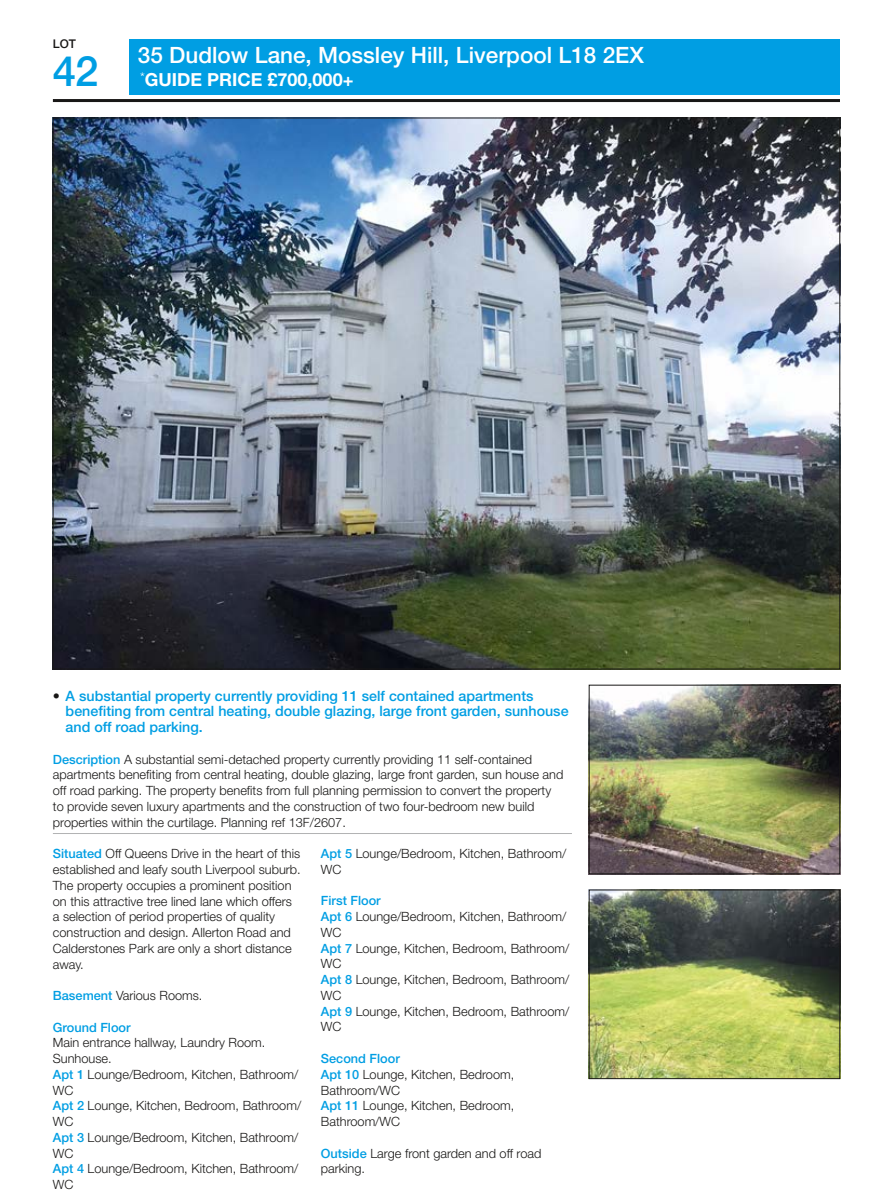
<style>
.page{position:relative;width:870px;height:1196px;background:#fff}
.page>*{position:absolute;margin:0;border:0;box-sizing:border-box;transform-origin:0 0}
.t1{font:500 42px "Helvetica Neue LT Std";color:#009ee3}
.t2{font:500 22.5px "Helvetica Neue LT Std";color:#fff}
.t3{font:700 18px "Helvetica Neue LT Std";color:#fff}
.t4{font:500 14.25px/15.8px "Helvetica Neue LT Std";color:#009ee3}
.t5{font:300 12.75px/15.8px "Helvetica Neue LT Std";color:#181716}
.t6{font:500 12.75px "Helvetica Neue LT Std";color:#009ee3}
.t7{font:500 12px "Helvetica Neue LT Std";color:#181716}
.s1{color:#181716}
.s2{font-weight:500;color:#009ee3}
</style>
<div class="page">
<div style="left:129px;top:39px;width:710px;height:56px;background:#009ee3"></div>
<hr style="left:53px;top:99px;width:786px;height:3px;background:#181716">
<img style="left:55px;top:120px;width:782px;height:547px">
<hr style="left:53px;top:833px;width:519px;height:1px;background:#b1b2b3">
<img style="left:591px;top:892px;width:246px;height:185px">
<div style="left:589px;top:890px;width:250px;height:189px;border:1px solid #181716"></div>
<img style="left:591px;top:687px;width:246px;height:185px">
<div style="left:589px;top:685px;width:250px;height:189px;border:1px solid #181716"></div>
<p class="t7" style="left:53px;top:36px;width:25px">LOT</p>
<h1 class="t1" style="left:53px;top:46px;width:47px">42</h1>
<h2 class="t2" style="left:138px;top:41px;width:507px">35 Dudlow Lane, Mossley Hill, Liverpool L18 2EX</h2>
<h3 class="t3" style="left:140px;top:69px;width:215px"><sup>*</sup>GUIDE PRICE £700,000+</h3>
<p class="t4" style="left:66px;top:687px;width:504px;text-indent:-13px"><span class="s1">•</span> A substantial property currently providing 11 self contained apartments benefiting from central heating, double glazing, large front garden, sunhouse and off road parking.</p>
<p class="t5" style="left:53px;top:751px;width:512px"><span class="s2">Description</span> A substantial semi-detached property currently providing 11 self-contained apartments benefiting from central heating, double glazing, large front garden, sun house and off road parking. The property benefits from full planning permission to convert the property to provide seven luxury apartments and the construction of two four-bedroom new build properties within the curtilage. Planning ref 13F/2607.</p>
<p class="t5" style="left:53px;top:845px;width:249px"><span class="s2">Situated</span> Off Queens Drive in the heart of this established and leafy south Liverpool suburb.<br>The property occupies a prominent position on this attractive tree lined lane which offers a selection of period properties of quality construction and design. Allerton Road and Calderstones Park are only a short distance away.</p>
<p class="t5" style="left:53px;top:987px;width:151px"><span class="s2">Basement</span> Various Rooms.</p>
<p class="t6" style="left:53px;top:1019px;width:79px">Ground Floor</p>
<p class="t5" style="left:53px;top:1034px;width:250px">Main entrance hallway, Laundry Room.<br>Sunhouse.<br><span class="s2">Apt 1</span> Lounge/Bedroom, Kitchen, Bathroom/<br>WC<br><span class="s2">Apt 2</span> Lounge, Kitchen, Bedroom, Bathroom/<br>WC<br><span class="s2">Apt 3</span> Lounge/Bedroom, Kitchen, Bathroom/<br>WC<br><span class="s2">Apt 4</span> Lounge/Bedroom, Kitchen, Bathroom/<br>WC</p>
<p class="t5" style="left:321px;top:845px;width:247px"><span class="s2">Apt 5</span> Lounge/Bedroom, Kitchen, Bathroom/<br>WC</p>
<p class="t5" style="left:321px;top:893px;width:250px"><span class="s2">First Floor<br>Apt 6</span> Lounge/Bedroom, Kitchen, Bathroom/<br>WC<br><span class="s2">Apt 7</span> Lounge, Kitchen, Bedroom, Bathroom/<br>WC<br><span class="s2">Apt 8</span> Lounge, Kitchen, Bedroom, Bathroom/<br>WC<br><span class="s2">Apt 9</span> Lounge, Kitchen, Bedroom, Bathroom/<br>WC</p>
<p class="t5" style="left:321px;top:1050px;width:195px"><span class="s2">Second Floor<br>Apt 10</span> Lounge, Kitchen, Bedroom,<br>Bathroom/WC<br><span class="s2">Apt 11</span> Lounge, Kitchen, Bedroom,<br>Bathroom/WC</p>
<p class="t5" style="left:321px;top:1145px;width:222px"><span class="s2">Outside</span> Large front garden and off road parking.</p>
</div>
